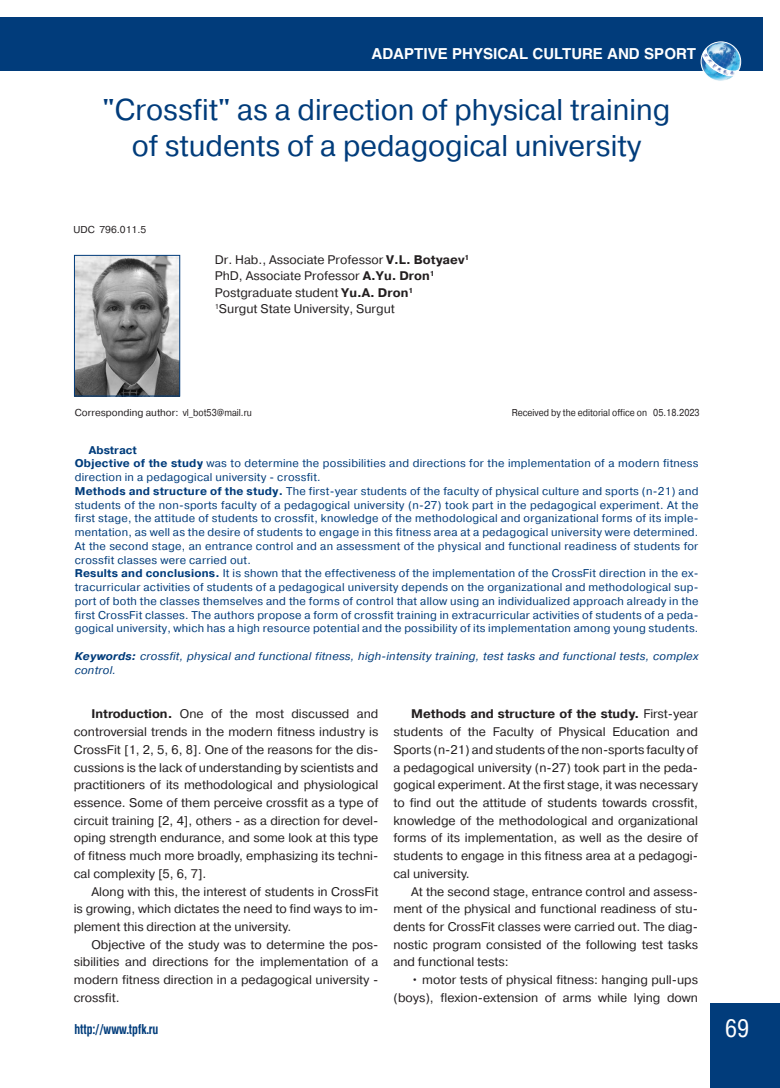
<style>
.page{position:relative;width:780px;height:1088px;background:#fff}
.page>*{position:absolute;margin:0;border:0;box-sizing:border-box;transform-origin:0 0}
.ЗАГОЛОВОК{font:30px "Pragmatica C";color:#013c7b}
.t1{font:25px "Helios Cond C";color:#fff}
.t2{font:700 15px "Helios C";color:#fff}
.t3{font:700 13.75px "Helios Cond C";color:#013c7b;scale:.91 1}
.ОСНОВНОЙ_ТЕКСТ{font:12.5px/17.8px "Pragmatica C";color:#231f20;text-align:justify}
.ИНСТИТУТ{font:12.5px "Pragmatica C";color:#231f20}
.АННОТАЦИЯ{font:11.25px/13.8px "Pragmatica C";letter-spacing:.02em;color:#013c7b;text-align:justify}
.АННОТАЦИЯ-2{font:italic 11.25px/13.8px "Pragmatica C";letter-spacing:.02em;color:#013c7b}
.t4{font:700 11.25px "Pragmatica C";color:#013c7b}
.АДРЕС{font:10px "Pragmatica C";color:#231f20}
.АДРЕС-2{font:10px "Pragmatica C";color:#231f20;scale:.88 1}
.s1{font-weight:700}
</style>
<div class="page">
<div style="left:710px;top:1003px;width:70px;height:85px;background:#013c7b"></div>
<div style="left:0;top:18px;width:762px;height:53px;background:#013c7b"></div>
<img style="left:76px;top:257px;width:102px;height:137px">
<div style="left:74px;top:255px;width:106px;height:141px;border:1px solid #013c7b"></div>
<img style="left:708px;top:42px;width:34px;height:38px">
<div style="left:701px;top:42px;width:39px;height:39px;border:1px solid #fff;border-radius:50%"></div>
<svg style="left:701px;top:46px;width:39px;height:33px"></svg>
<p class="t2" style="left:371px;top:45px;width:326px">ADAPTIVE PHYSICAL CULTURE AND SPORT</p>
<p class="ЗАГОЛОВОК" style="left:103px;top:93px;width:569px">"Crossfit" as a direction of physical training</p>
<p class="ЗАГОЛОВОК" style="left:132px;top:129px;width:511px">of students of a pedagogical university</p>
<p class="АДРЕС" style="left:73px;top:224px;width:74px">UDC 796.011.5</p>
<p class="ИНСТИТУТ" style="left:215px;top:253px;width:256px">Dr. Hab., Associate Professor <span class="s1">V.L. Botyaev</span><sup>1</sup></p>
<p class="ИНСТИТУТ" style="left:215px;top:269px;width:221px">PhD, Associate Professor <span class="s1">A.Yu. Dron</span><sup>1</sup></p>
<p class="ИНСТИТУТ" style="left:215px;top:285px;width:200px">Postgraduate student <span class="s1">Yu.A. Dron</span><sup>1</sup></p>
<p class="ИНСТИТУТ" style="left:215px;top:302px;width:182px"><sup>1</sup>Surgut State University, Surgut</p>
<p class="АДРЕС" style="left:75px;top:407px;width:179px">Corresponding author: vl_bot53@mail.ru</p>
<p class="АДРЕС-2" style="left:511px;top:407px;width:215px">Received by the editorial office on 05.18.2023</p>
<p class="t4" style="left:89px;top:443px;width:50px">Abstract</p>
<p class="АННОТАЦИЯ" style="left:75px;top:457px;width:625px"><span class="s1">Objective of the study</span> was to determine the possibilities and directions for the implementation of a modern fitness direction in a pedagogical university - crossfit.</p>
<p class="АННОТАЦИЯ" style="left:75px;top:484px;width:625px"><span class="s1">Methods and structure of the study.</span> The first-year students of the faculty of physical culture and sports (n-21) and students of the non-sports faculty of a pedagogical university (n-27) took part in the pedagogical experiment. At the first stage, the attitude of students to crossfit, knowledge of the methodological and organizational forms of its imple&shy;mentation, as well as the desire of students to engage in this fitness area at a pedagogical university were determined.<br>At the second stage, an entrance control and an assessment of the physical and functional readiness of students for crossfit classes were carried out.</p>
<p class="АННОТАЦИЯ" style="left:75px;top:567px;width:625px"><span class="s1">Results and conclusions.</span> It is shown that the effectiveness of the implementation of the CrossFit direction in the ex&shy;tracurricular activities of students of a pedagogical university depends on the organizational and methodological sup&shy;port of both the classes themselves and the forms of control that allow using an individualized approach already in the first CrossFit classes. The authors propose a form of crossfit training in extracurricular activities of students of a peda&shy;gogical university, which has a high resource potential and the possibility of its implementation among young students.</p>
<p class="АННОТАЦИЯ-2" style="left:75px;top:649px;width:625px"><span class="s1">Keywords:</span> crossfit, physical and functional fitness, high-intensity training, test tasks and functional tests, complex control.</p>
<p class="ОСНОВНОЙ_ТЕКСТ" style="left:74px;top:705px;width:306px;text-indent:18px"><span class="s1">Introduction.</span> One of the most discussed and controversial trends in the modern fitness industry is CrossFit [1, 2, 5, 6, 8]. One of the reasons for the dis&shy;cussions is the lack of understanding by scientists and practitioners of its methodological and physiological essence. Some of them perceive crossfit as a type of circuit training [2, 4], others - as a direction for devel&shy;oping strength endurance, and some look at this type of fitness much more broadly, emphasizing its techni&shy;cal complexity [5, 6, 7].</p>
<p class="ОСНОВНОЙ_ТЕКСТ" style="left:74px;top:882px;width:306px;text-indent:18px">Along with this, the interest of students in CrossFit is growing, which dictates the need to find ways to im&shy;plement this direction at the university.</p>
<p class="ОСНОВНОЙ_ТЕКСТ" style="left:74px;top:935px;width:306px;text-indent:18px">Objective of the study was to determine the pos&shy;sibilities and directions for the implementation of a modern fitness direction in a pedagogical university - crossfit.</p>
<p class="ОСНОВНОЙ_ТЕКСТ" style="left:393px;top:705px;width:306px;text-indent:18px"><span class="s1">Methods and structure of the study.</span> First-year students of the Faculty of Physical Education and Sports (n-21) and students of the non-sports faculty of a pedagogical university (n-27) took part in the peda&shy;gogical experiment. At the first stage, it was necessary to find out the attitude of students towards crossfit, knowledge of the methodological and organizational forms of its implementation, as well as the desire of students to engage in this fitness area at a pedagogi&shy;cal university.</p>
<p class="ОСНОВНОЙ_ТЕКСТ" style="left:393px;top:882px;width:306px;text-indent:18px">At the second stage, entrance control and assess&shy;ment of the physical and functional readiness of stu&shy;dents for CrossFit classes were carried out. The diag&shy;nostic program consisted of the following test tasks and functional tests:</p>
<p class="ОСНОВНОЙ_ТЕКСТ" style="left:393px;top:971px;width:306px;text-align:right">• motor tests of physical fitness: hanging pull-ups (boys), flexion-extension of arms while lying down</p>
<p class="t3" style="left:74px;top:1021px;width:94px">http://www.tpfk.ru</p>
<h2 class="t1" style="left:725px;top:1012px;width:26px">69</h2>
</div>
